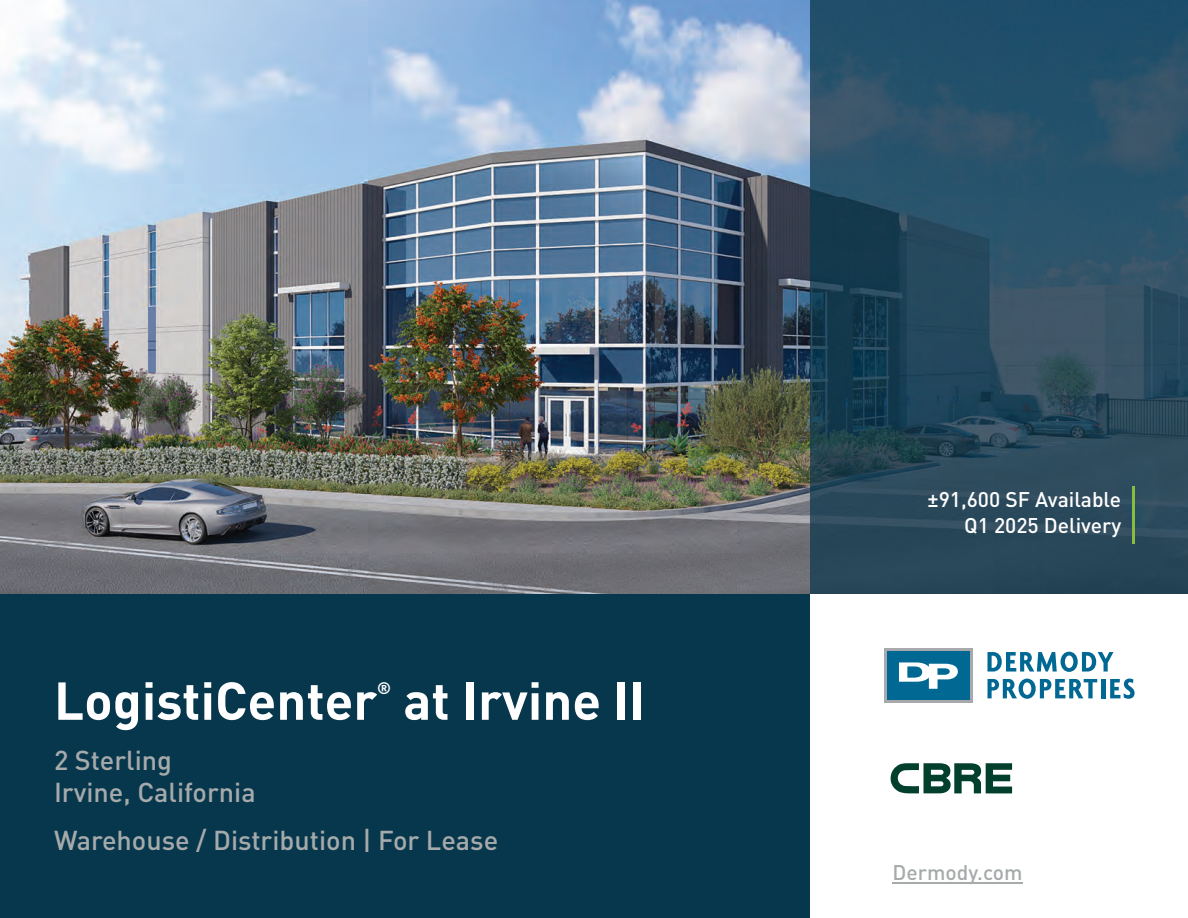
<style>
.page{position:relative;width:1188px;height:918px;background:#fff}
.page>*{position:absolute;margin:0;border:0;box-sizing:border-box;transform-origin:0 0}
.t1{font:700 52.5px "DINOT";color:#fff}
.t2{font:500 27px/32.2px "DINOT";color:#a6aaab}
.t3{font:500 21px/25.5px "DINOT";color:#fff;text-align:right}
.t4{font:500 21px "DINOT";color:#a6aaab}
.t5{font:700 16.5px "DINOT";color:#fff}
</style>
<div class="page">
<img style="left:0;top:0;width:810px;height:594px">
<svg style="left:891px;top:763px;width:121px;height:30px"></svg>
<div style="left:0;top:594px;width:810px;height:324px;background:#07374c"></div>
<img style="left:810px;top:0;width:378px;height:594px">
<hr style="left:893px;top:882px;width:130px;height:2px;background:#a6aaab">
<svg style="left:988px;top:652px;width:126px;height:20px"></svg>
<svg style="left:988px;top:679px;width:109px;height:20px"></svg>
<hr style="left:1101px;top:679px;width:4px;height:19px;background:#006893">
<svg style="left:1110px;top:679px;width:25px;height:20px"></svg>
<div style="left:884px;top:648px;width:89px;height:55px;background:#a8a9ad"></div>
<div style="left:887px;top:651px;width:83px;height:49px;background:#006893"></div>
<svg style="left:899px;top:662px;width:59px;height:27px"></svg>
<hr style="left:1132px;top:486px;width:3px;height:57px;background:#88bb3f">
<h1 class="t1" style="left:54px;top:667px;width:325px">LogistiCenter</h1>
<p class="t5" style="left:377px;top:678px;width:15px">®</p>
<h1 class="t1" style="left:403px;top:667px;width:243px">at Irvine II</h1>
<p class="t2" style="left:54px;top:744px;width:203px">2 Sterling<br>Irvine, California</p>
<p class="t2" style="left:54px;top:823px;width:446px">Warehouse / Distribution | For Lease</p>
<p class="t3" style="left:927px;top:487px;width:195px">±91,600 SF Available<br>Q1 2025 Delivery</p>
<p class="t4" style="left:893px;top:859px;width:132px">Dermody.com</p>
</div>
